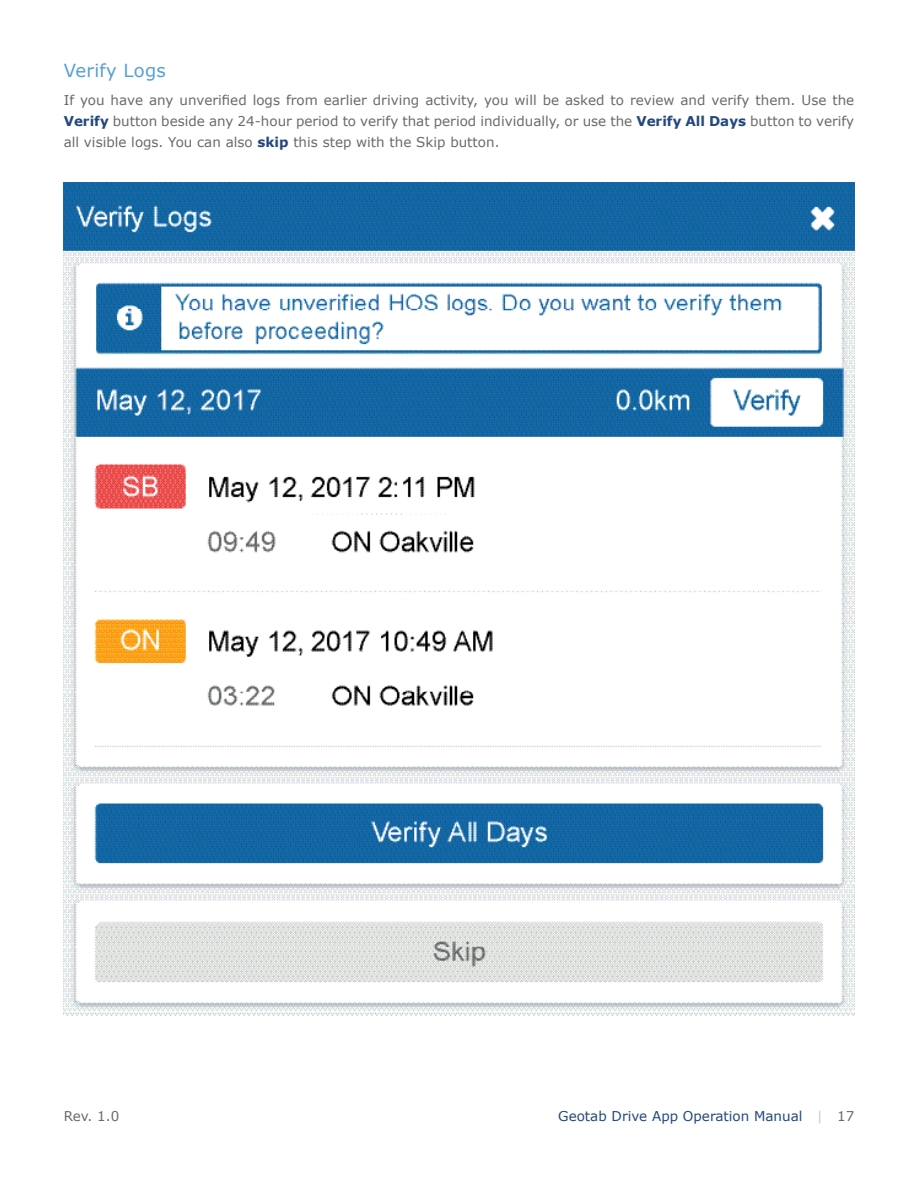
<style>
.page{position:relative;width:918px;height:1188px;background:#fff}
.page>*{position:absolute;margin:0;border:0;box-sizing:border-box;transform-origin:0 0}
.t1{font:18px "Verdana";letter-spacing:.015em;color:#56a0d3}
.t2{font:13.5px/21px "Verdana";color:#696a6d;text-align:justify}
.t3{font:13.5px "Verdana";color:#23487c}
.s1{font-weight:700;color:#23487c}
.s2{color:#c9cbcd}
.s3{color:#696a6d}
</style>
<div class="page">
<img style="left:64px;top:183px;width:790px;height:832px">
<h1 class="t1" style="left:64px;top:59px;width:104px">Verify Logs</h1>
<p class="t2" style="left:64px;top:90px;width:792px">If you have any unverified logs from earlier driving activity, you will be asked to review and verify them. Use the <span class="s1">Verify</span> button beside any 24-hour period to verify that period individually, or use the <span class="s1">Verify All Days</span> button to verify all visible logs. You can also <span class="s1">skip</span> this step with the Skip button.</p>
<p class="t2" style="left:64px;top:1105px;width:57px">Rev. 1.0</p>
<p class="t3" style="left:558px;top:1107px;width:298px">Geotab Drive App Operation Manual <span class="s2">|</span> <span class="s3">17</span></p>
</div>
